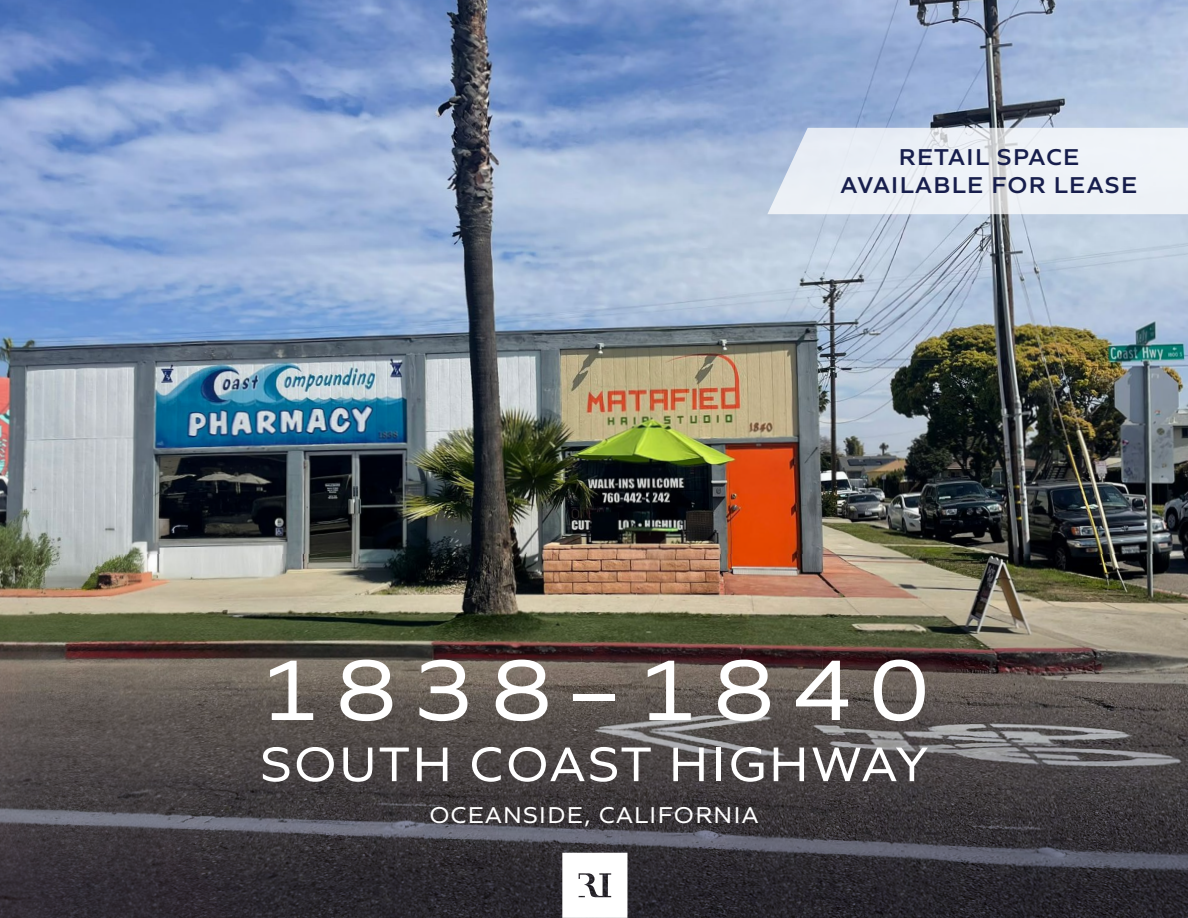
<style>
.page{position:relative;width:1188px;height:918px;background:#fff}
.page>*{position:absolute;margin:0;border:0;box-sizing:border-box;transform-origin:0 0}
.t1{font:89.85px "Quiet Sans";letter-spacing:.2em;color:#fff;scale:1.07 1}
.t2{font:51px "Quiet Sans";letter-spacing:.06em;color:#fff;scale:1.07 1}
.t3{font:600 24px "Quiet Sans";letter-spacing:.06em;color:#171e4c;scale:1.07 1}
.t4{font:24px "Quiet Sans";letter-spacing:.06em;color:#fff;scale:1.07 1}
</style>
<div class="page">
<img style="left:0;top:0;width:1188px;height:554px">
<img style="left:0;top:554px;width:1188px;height:364px">
<svg style="left:562px;top:853px;width:65px;height:65px"></svg>
<svg style="left:767px;top:128px;width:421px;height:86px"></svg>
<p class="t3" style="left:899px;top:138px;width:170px">RETAIL SPACE</p>
<p class="t3" style="left:841px;top:167px;width:278px">AVAILABLE FOR LEASE</p>
<p class="t1" style="left:260px;top:624px;width:627px">1838–1840</p>
<p class="t2" style="left:261px;top:727px;width:624px">SOUTH COAST HIGHWAY</p>
<p class="t4" style="left:430px;top:797px;width:308px">OCEANSIDE, CALIFORNIA</p>
</div>
